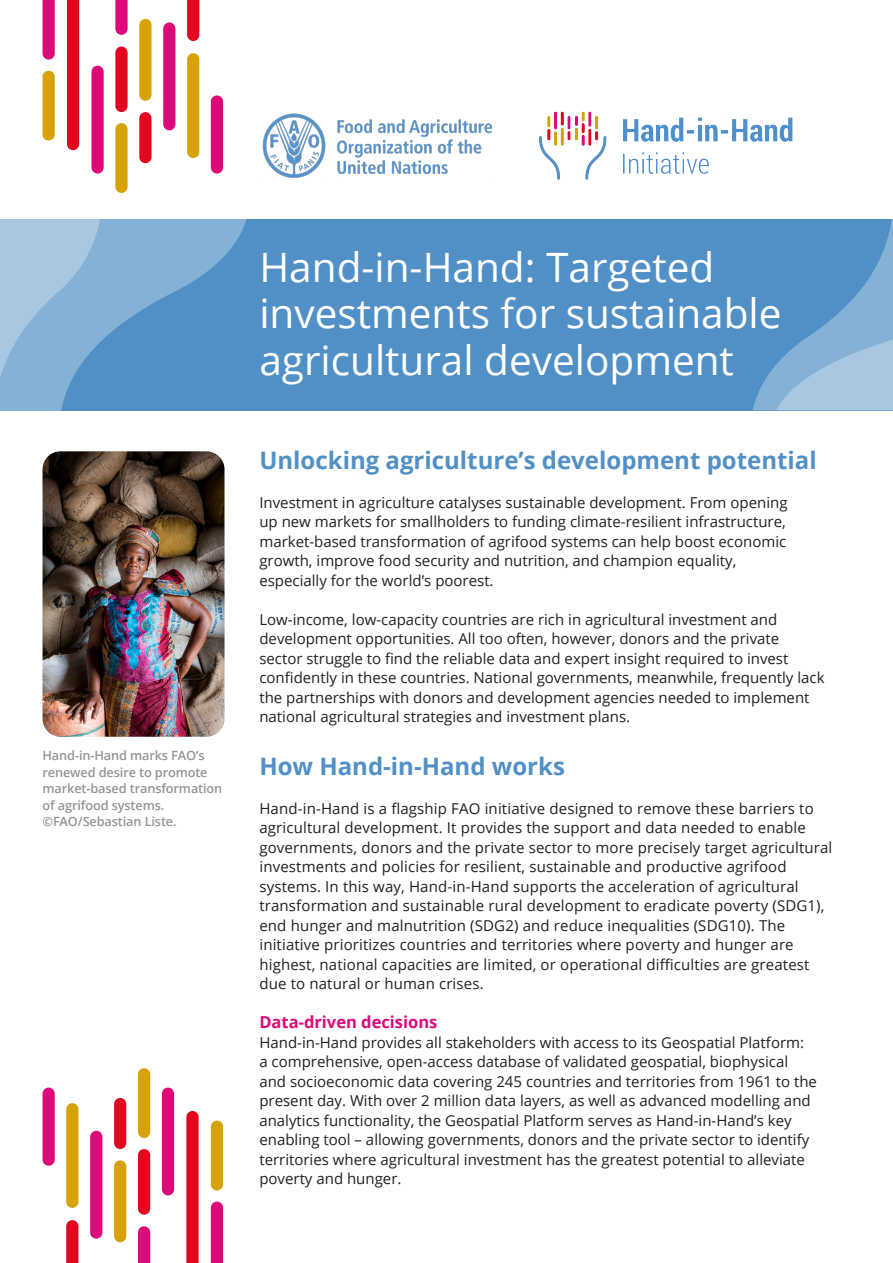
<style>
.page{position:relative;width:893px;height:1263px;background:#fff}
.page>*{position:absolute;margin:0;border:0;box-sizing:border-box;transform-origin:0 0}
.t1{font:40.5px "Open Sans";color:#fff}
.t2{font:700 24px "Open Sans";color:#5190c6}
.t3{font:700 16.5px "Open Sans";color:#dd0979}
.t4{font:15px/19.5px "Open Sans";color:#231f20}
.t5{font:600 12.75px/16.5px "Open Sans";letter-spacing:-.01em;color:#939598}
</style>
<div class="page">
<div style="left:0;top:219px;width:893px;height:191px;background:#5190c6"></div>
<img style="left:262px;top:113px;width:231px;height:67px">
<img style="left:539px;top:111px;width:254px;height:69px">
<div style="left:91px;top:66px;width:13px;height:108px;background:#dd0979;border-radius:6px"></div>
<div style="left:139px;top:112px;width:13px;height:51px;background:#e2061e;border-radius:6px"></div>
<div style="left:115px;top:46px;width:13px;height:66px;background:#e2061e;border-radius:6px"></div>
<div style="left:115px;top:123px;width:13px;height:70px;background:#d6a207;border-radius:6px"></div>
<div style="left:163px;top:22px;width:12px;height:108px;background:#dd0979;border-radius:6px"></div>
<div style="left:139px;top:19px;width:13px;height:82px;background:#d6a207;border-radius:6px"></div>
<div style="left:67px;top:0;width:12px;height:150px;background:#e2061e"></div>
<div style="left:187px;top:53px;width:12px;height:105px;background:#d6a207;border-radius:6px"></div>
<div style="left:211px;top:95px;width:12px;height:79px;background:#dd0979;border-radius:6px"></div>
<div style="left:43px;top:71px;width:12px;height:70px;background:#d6a207;border-radius:6px"></div>
<svg style="left:115px;top:0;width:13px;height:35px"></svg>
<svg style="left:43px;top:0;width:12px;height:60px"></svg>
<svg style="left:187px;top:0;width:12px;height:41px"></svg>
<div style="left:162px;top:1087px;width:12px;height:108px;background:#dd0979;border-radius:6px"></div>
<div style="left:114px;top:1098px;width:12px;height:51px;background:#e2061e;border-radius:6px"></div>
<div style="left:138px;top:1149px;width:12px;height:66px;background:#e2061e;border-radius:6px"></div>
<div style="left:138px;top:1068px;width:12px;height:70px;background:#d6a207;border-radius:6px"></div>
<div style="left:90px;top:1131px;width:12px;height:108px;background:#dd0979;border-radius:6px"></div>
<div style="left:114px;top:1160px;width:12px;height:82px;background:#d6a207;border-radius:6px"></div>
<svg style="left:186px;top:1111px;width:13px;height:152px;background:#e3162d"></svg>
<div style="left:66px;top:1103px;width:12px;height:105px;background:#d6a207;border-radius:6px"></div>
<div style="left:43px;top:1087px;width:12px;height:79px;background:#dd0979;border-radius:6px"></div>
<div style="left:211px;top:1120px;width:12px;height:70px;background:#d6a207;border-radius:6px"></div>
<svg style="left:138px;top:1226px;width:12px;height:37px"></svg>
<svg style="left:211px;top:1201px;width:12px;height:62px"></svg>
<svg style="left:66px;top:1220px;width:12px;height:43px"></svg>
<img style="left:43px;top:451px;width:182px;height:286px">
<svg style="left:100px;top:219px;width:147px;height:192px"></svg>
<svg style="left:0;top:219px;width:100px;height:192px;background:#8fb8d9"></svg>
<svg style="left:753px;top:219px;width:140px;height:191px"></svg>
<p class="t5" style="left:43px;top:747px;width:181px">Hand-in-Hand marks FAO’s renewed desire to promote market-based transformation of agrifood systems.</p>
<p class="t5" style="left:43px;top:813px;width:136px">©FAO/Sebastian Liste.</p>
<p class="t1" style="left:259px;top:239px;width:456px">Hand-in-Hand: Targeted</p>
<p class="t1" style="left:259px;top:286px;width:524px">investments for sustainable</p>
<p class="t1" style="left:259px;top:332px;width:476px">agricultural development</p>
<p class="t2" style="left:259px;top:443px;width:559px">Unlocking agriculture’s development potential</p>
<p class="t4" style="left:259px;top:492px;width:530px">Investment in agriculture catalyses sustainable development. From opening</p>
<p class="t4" style="left:259px;top:511px;width:528px;text-align:justify">up new markets for smallholders to funding climate-resilient infrastructure, market-based transformation of agrifood systems can help boost economic growth, improve food security and nutrition, and champion equality,</p>
<p class="t4" style="left:259px;top:570px;width:236px">especially for the world’s poorest.</p>
<p class="t4" style="left:259px;top:609px;width:567px">Low-income, low-capacity countries are rich in agricultural investment and development opportunities. All too often, however, donors and the private sector struggle to find the reliable data and expert insight required to invest confidently in these countries. National governments, meanwhile, frequently lack the partnerships with donors and development agencies needed to implement national agricultural strategies and investment plans.</p>
<p class="t2" style="left:259px;top:749px;width:307px">How Hand-in-Hand works</p>
<p class="t4" style="left:259px;top:798px;width:574px">Hand-in-Hand is a flagship FAO initiative designed to remove these barriers to agricultural development. It provides the support and data needed to enable governments, donors and the private sector to more precisely target agricultural investments and policies for resilient, sustainable and productive agrifood systems. In this way, Hand-in-Hand supports the acceleration of agricultural transformation and sustainable rural development to eradicate poverty (SDG1), end hunger and malnutrition (SDG2) and reduce inequalities (SDG10). The initiative prioritizes countries and territories where poverty and hunger are highest, national capacities are limited, or operational difficulties are greatest due to natural or human crises.</p>
<p class="t3" style="left:259px;top:1010px;width:180px">Data-driven decisions</p>
<p class="t4" style="left:259px;top:1032px;width:559px">Hand-in-Hand provides all stakeholders with access to its Geospatial Platform:<br>a comprehensive, open-access database of validated geospatial, biophysical and socioeconomic data covering 245 countries and territories from 1961 to the present day. With over 2 million data layers, as well as advanced modelling and analytics functionality, the Geospatial Platform serves as Hand-in-Hand’s key enabling tool – allowing governments, donors and the private sector to identify territories where agricultural investment has the greatest potential to alleviate poverty and hunger.</p>
</div>
